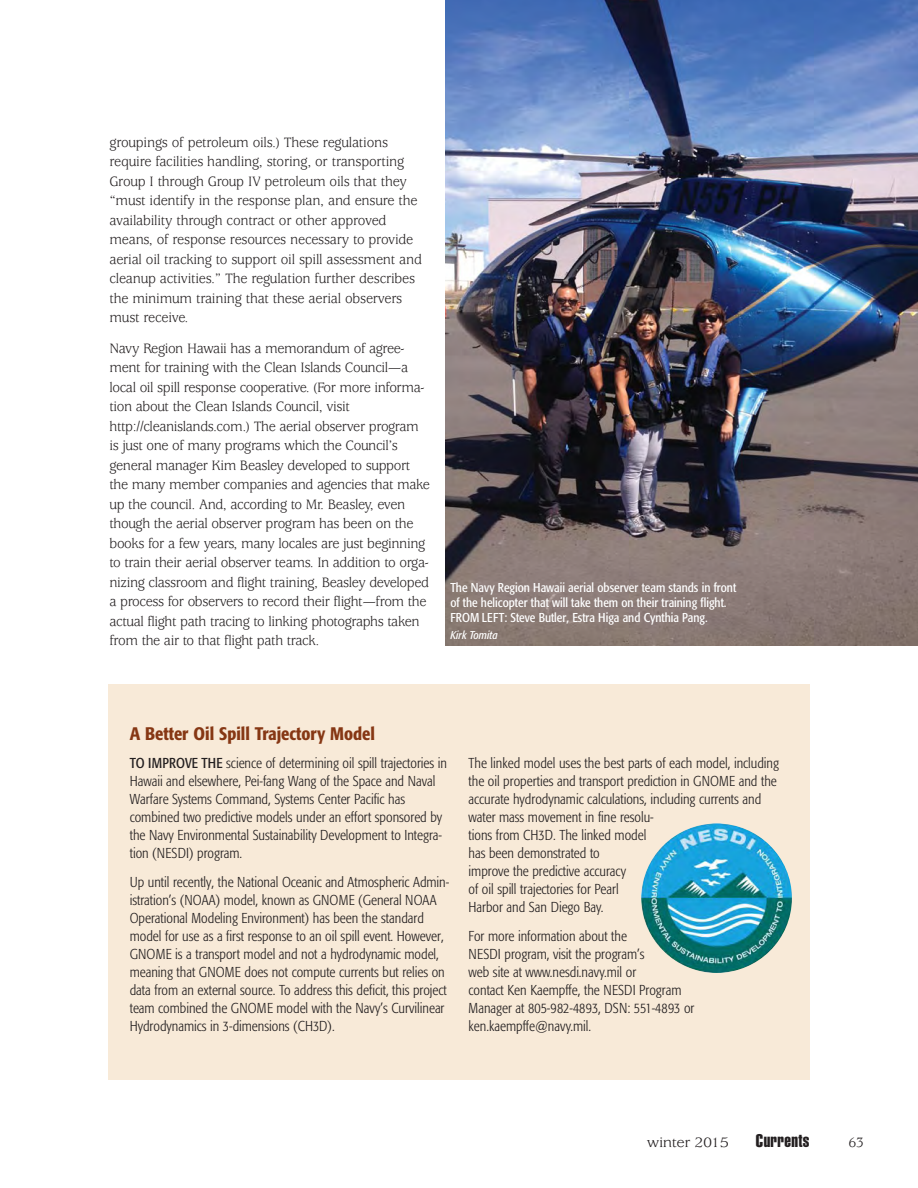
<style>
.page{position:relative;width:918px;height:1188px;background:#fff}
.page>*{position:absolute;margin:0;border:0;box-sizing:border-box;transform-origin:0 0}
.t1{font:500 condensed 18px "Formata";color:#863714}
.t2{font:18px "Helvetica Extra Compressed";letter-spacing:.02em;color:#231f20;scale:1.1 1}
.t3{font:15px/19.5px "Usherwood";letter-spacing:-.03em;color:#231f20;scale:.95 1}
.t4{font:15px "Usherwood";letter-spacing:-.03em;color:#231f20;scale:1.1 1}
.t5{font:300 condensed 14.25px/18px "Formata";color:#231f20}
.t6{font:condensed 12.75px/15px "Formata";color:#fff}
.t7{font:italic condensed 11.25px "Formata";color:#fff}
.s1{font-weight:400}
</style>
<div class="page">
<div style="left:108px;top:685px;width:702px;height:395px;background:#f8ead8"></div>
<img style="left:641px;top:824px;width:151px;height:149px;border-radius:50%">
<img style="left:446px;top:0;width:472px;height:645px">
<p class="t3" style="left:110px;top:134px;width:330px">groupings of petroleum oils.) These regulations require facilities handling, storing, or transporting Group I through Group IV petroleum oils that they “must identify in the response plan, and ensure the availability through contract or other approved means, of response resources necessary to provide aerial oil tracking to support oil spill assessment and cleanup activities.” The regulation further describes the minimum training that these aerial observers must receive.</p>
<p class="t3" style="left:110px;top:340px;width:339px">Navy Region Hawaii has a memorandum of agree&shy;ment for training with the Clean Islands Council—a local oil spill response cooperative. (For more informa&shy;tion about the Clean Islands Council, visit http://cleanislands.com.) The aerial observer program is just one of many programs which the Council’s general manager Kim Beasley developed to support the many member companies and agencies that make up the council. And, according to Mr. Beasley, even though the aerial observer program has been on the books for a few years, many locales are just beginning to train their aerial observer teams. In addition to orga&shy;nizing classroom and flight training, Beasley developed a process for observers to record their flight—from the actual flight path tracing to linking photographs taken from the air to that flight path track.</p>
<p class="t6" style="left:450px;top:581px;width:287px">The Navy Region Hawaii aerial observer team stands in front of the helicopter that will take them on their training flight.<br>FROM LEFT: Steve Butler, Estra Higa and Cynthia Pang.</p>
<p class="t7" style="left:450px;top:630px;width:49px">Kirk Tomita</p>
<p class="t1" style="left:130px;top:726px;width:247px">A Better Oil Spill Trajectory Model</p>
<p class="t5" style="left:130px;top:755px;width:319px"><span class="s1">TO IMPROVE THE</span> science of determining oil spill trajectories in Hawaii and elsewhere, Pei-fang Wang of the Space and Naval Warfare Systems Command, Systems Center Pacific has combined two predictive models under an effort sponsored by the Navy Environmental Sustainability Development to Integra&shy;tion (NESDI) program.</p>
<p class="t5" style="left:130px;top:874px;width:321px">Up until recently, the National Oceanic and Atmospheric Admin&shy;istration’s (NOAA) model, known as GNOME (General NOAA Operational Modeling Environment) has been the standard model for use as a first response to an oil spill event. However, GNOME is a transport model and not a hydrodynamic model, meaning that GNOME does not compute currents but relies on data from an external source. To address this deficit, this project team combined the GNOME model with the Navy’s Curvilinear Hydrodynamics in 3-dimensions (CH3D).</p>
<p class="t5" style="left:469px;top:755px;width:312px">The linked model uses the best parts of each model, including the oil properties and transport prediction in GNOME and the accurate hydrodynamic calculations, including currents and water mass movement in fine resolu-<br>tions from CH3D. The linked model<br>has been demonstrated to<br>improve the predictive accuracy<br>of oil spill trajectories for Pearl<br>Harbor and San Diego Bay.</p>
<p class="t5" style="left:469px;top:928px;width:227px">For more information about the<br>NESDI program, visit the program’s<br>web site at www.nesdi.navy.mil or<br>contact Ken Kaempffe, the NESDI Program Manager at 805-982-4893, DSN: 551-4893 or ken.kaempffe@navy.mil.</p>
<p class="t4" style="left:647px;top:1137px;width:76px">winter 2015</p>
<p class="t2" style="left:756px;top:1134px;width:50px">Currents</p>
<p class="t3" style="left:849px;top:1134px;width:18px">63</p>
</div>
